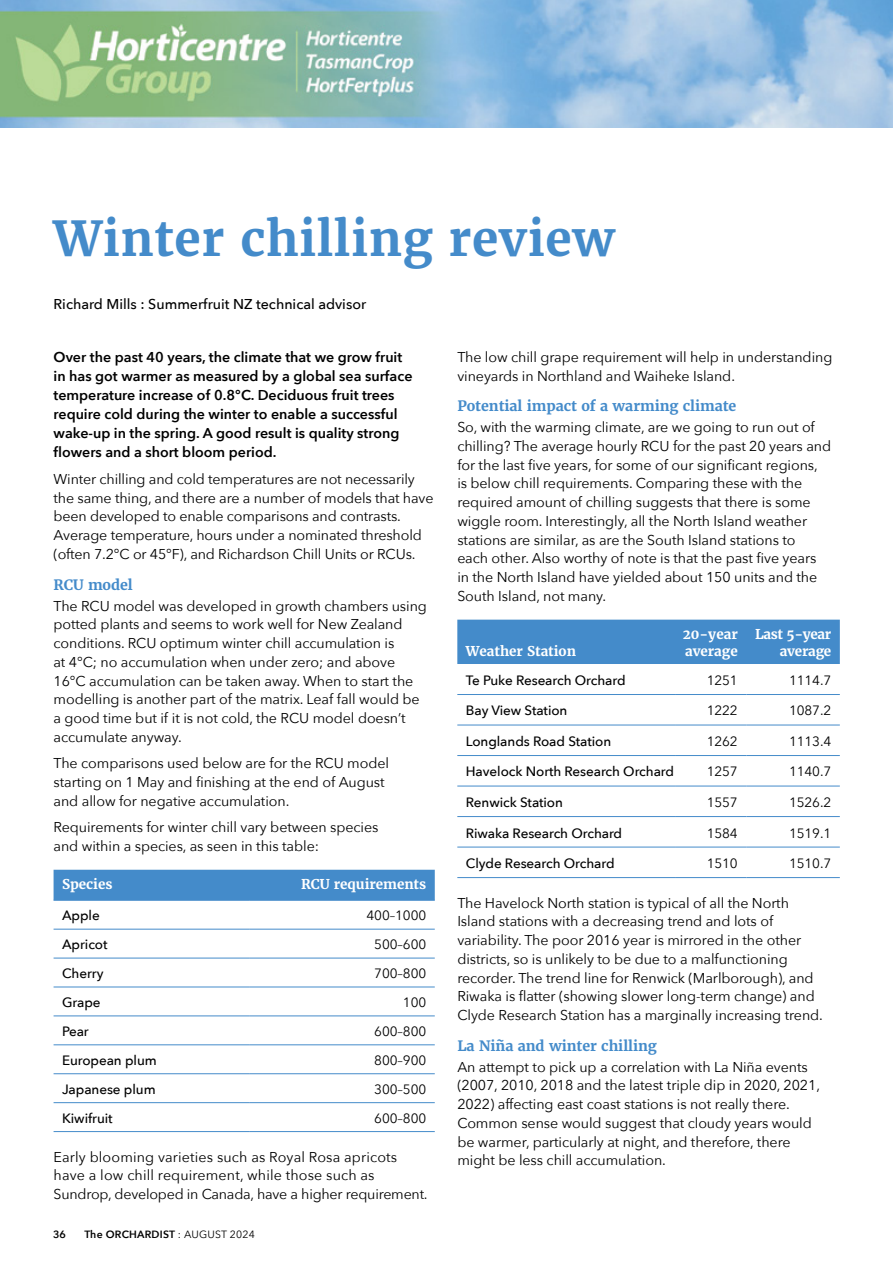
<style>
.page{position:relative;width:893px;height:1263px;background:#fff}
.page>*{position:absolute;margin:0;border:0;box-sizing:border-box;transform-origin:0 0}
.Article_heading___Left{font:700 48px "Merriweather";letter-spacing:.01em;color:#448bca}
.Body_Text_9_5pt{font:14.25px/18.8px "Avenir Next";letter-spacing:-.005em;color:#000}
.Article_Intro{font:600 14.25px/19px "Avenir Next";color:#000}
.SH1___9_5pt{font:700 14.25px "Merriweather";letter-spacing:-.005em;color:#448bca}
.Author_9_5pt{font:500 14.25px "Avenir Next";color:#000}
.Body_Text_9_5pt-2{font:500 13.5px "Avenir Next";letter-spacing:-.005em;color:#000}
.Body_Text_9_5pt-3{font:13.5px "Avenir Next";letter-spacing:-.005em;color:#000}
.Body_Text_9_5pt-4{font:700 13.5px/16.2px "Merriweather";letter-spacing:-.005em;color:#fff}
.Body_Text_9_5pt-5{font:700 13.5px/16.2px "Merriweather";letter-spacing:-.025em;color:#fff;text-align:right}
.t1{font:600 10.5px "Avenir Next";letter-spacing:.02em;color:#000}
.s1{font-weight:400}
</style>
<div class="page">
<div style="left:54px;top:870px;width:381px;height:30px;background:#448bca"></div>
<hr style="left:54px;top:900px;width:195px;height:1px;background:#448bca">
<hr style="left:249px;top:900px;width:186px;height:1px;background:#448bca">
<hr style="left:54px;top:929px;width:195px;height:1px;background:#448bca">
<hr style="left:249px;top:929px;width:186px;height:1px;background:#448bca">
<hr style="left:54px;top:958px;width:195px;height:1px;background:#448bca">
<hr style="left:249px;top:958px;width:186px;height:1px;background:#448bca">
<hr style="left:54px;top:987px;width:195px;height:1px;background:#448bca">
<hr style="left:249px;top:987px;width:186px;height:1px;background:#448bca">
<hr style="left:54px;top:1016px;width:195px;height:1px;background:#448bca">
<hr style="left:249px;top:1016px;width:186px;height:1px;background:#448bca">
<hr style="left:54px;top:1044px;width:195px;height:1px;background:#448bca">
<hr style="left:249px;top:1044px;width:186px;height:1px;background:#448bca">
<hr style="left:54px;top:1073px;width:195px;height:1px;background:#448bca">
<hr style="left:249px;top:1073px;width:186px;height:1px;background:#448bca">
<hr style="left:54px;top:1102px;width:195px;height:1px;background:#448bca">
<hr style="left:249px;top:1102px;width:186px;height:1px;background:#448bca">
<hr style="left:54px;top:1131px;width:195px;height:1px;background:#448bca">
<hr style="left:249px;top:1131px;width:186px;height:1px;background:#448bca">
<div style="left:457px;top:620px;width:383px;height:44px;background:#448bca"></div>
<hr style="left:457px;top:694px;width:218px;height:1px;background:#448bca">
<hr style="left:675px;top:694px;width:71px;height:1px;background:#448bca">
<hr style="left:746px;top:694px;width:94px;height:1px;background:#448bca">
<hr style="left:457px;top:725px;width:218px;height:1px;background:#448bca">
<hr style="left:675px;top:725px;width:71px;height:1px;background:#448bca">
<hr style="left:746px;top:725px;width:94px;height:1px;background:#448bca">
<hr style="left:457px;top:755px;width:218px;height:1px;background:#448bca">
<hr style="left:675px;top:755px;width:71px;height:1px;background:#448bca">
<hr style="left:746px;top:755px;width:94px;height:1px;background:#448bca">
<hr style="left:457px;top:786px;width:218px;height:1px;background:#448bca">
<hr style="left:675px;top:786px;width:71px;height:1px;background:#448bca">
<hr style="left:746px;top:786px;width:94px;height:1px;background:#448bca">
<hr style="left:457px;top:816px;width:218px;height:1px;background:#448bca">
<hr style="left:675px;top:816px;width:71px;height:1px;background:#448bca">
<hr style="left:746px;top:816px;width:94px;height:1px;background:#448bca">
<hr style="left:457px;top:847px;width:218px;height:1px;background:#448bca">
<hr style="left:675px;top:847px;width:71px;height:1px;background:#448bca">
<hr style="left:746px;top:847px;width:94px;height:1px;background:#448bca">
<hr style="left:457px;top:877px;width:218px;height:1px;background:#448bca">
<hr style="left:675px;top:877px;width:71px;height:1px;background:#448bca">
<hr style="left:746px;top:877px;width:94px;height:1px;background:#448bca">
<img style="left:0;top:0;width:893px;height:128px">
<p class="Article_heading___Left" style="left:54px;top:208px;width:563px">Winter chilling review</p>
<p class="Author_9_5pt" style="left:54px;top:292px;width:314px">Richard Mills : Summerfruit NZ technical advisor</p>
<p class="Article_Intro" style="left:54px;top:347px;width:360px">Over the past 40 years, the climate that we grow fruit in has got warmer as measured by a global sea surface temperature increase of 0.8°C. Deciduous fruit trees require cold during the winter to enable a successful wake-up in the spring. A good result is quality strong flowers and a short bloom period.</p>
<p class="Body_Text_9_5pt" style="left:54px;top:469px;width:381px">Winter chilling and cold temperatures are not necessarily the same thing, and there are a number of models that have been developed to enable comparisons and contrasts.<br>Average temperature, hours under a nominated threshold (often 7.2°C or 45°F), and Richardson Chill Units or RCUs.</p>
<p class="SH1___9_5pt" style="left:54px;top:575px;width:81px">RCU model</p>
<p class="Body_Text_9_5pt" style="left:54px;top:596px;width:375px">The RCU model was developed in growth chambers using potted plants and seems to work well for New Zealand conditions. RCU optimum winter chill accumulation is<br>at 4°C; no accumulation when under zero; and above 16°C accumulation can be taken away. When to start the modelling is another part of the matrix. Leaf fall would be a good time but if it is not cold, the RCU model doesn’t accumulate anyway.</p>
<p class="Body_Text_9_5pt" style="left:54px;top:753px;width:337px">The comparisons used below are for the RCU model starting on 1 May and finishing at the end of August and allow for negative accumulation.</p>
<p class="Body_Text_9_5pt" style="left:54px;top:817px;width:326px">Requirements for winter chill vary between species and within a species, as seen in this table:</p>
<p class="Body_Text_9_5pt-4" style="left:62px;top:876px;width:52px">Species</p>
<p class="Body_Text_9_5pt-4" style="left:301px;top:876px;width:127px">RCU requirements</p>
<p class="Body_Text_9_5pt-2" style="left:62px;top:904px;width:39px">Apple</p>
<p class="Body_Text_9_5pt-3" style="left:367px;top:904px;width:61px">400–1000</p>
<p class="Body_Text_9_5pt-2" style="left:62px;top:933px;width:47px">Apricot</p>
<p class="Body_Text_9_5pt-3" style="left:374px;top:933px;width:53px">500–600</p>
<p class="Body_Text_9_5pt-2" style="left:62px;top:962px;width:43px">Cherry</p>
<p class="Body_Text_9_5pt-3" style="left:374px;top:962px;width:53px">700–800</p>
<p class="Body_Text_9_5pt-2" style="left:62px;top:991px;width:40px">Grape</p>
<p class="Body_Text_9_5pt-3" style="left:403px;top:991px;width:25px">100</p>
<p class="Body_Text_9_5pt-2" style="left:62px;top:1019px;width:28px">Pear</p>
<p class="Body_Text_9_5pt-3" style="left:374px;top:1020px;width:53px">600–800</p>
<p class="Body_Text_9_5pt-2" style="left:62px;top:1048px;width:96px">European plum</p>
<p class="Body_Text_9_5pt-3" style="left:374px;top:1048px;width:53px">800–900</p>
<p class="Body_Text_9_5pt-2" style="left:62px;top:1077px;width:95px">Japanese plum</p>
<p class="Body_Text_9_5pt-3" style="left:374px;top:1077px;width:53px">300–500</p>
<p class="Body_Text_9_5pt-2" style="left:62px;top:1106px;width:52px">Kiwifruit</p>
<p class="Body_Text_9_5pt-3" style="left:374px;top:1106px;width:53px">600–800</p>
<p class="Body_Text_9_5pt" style="left:54px;top:1146px;width:376px">Early blooming varieties such as Royal Rosa apricots have a low chill requirement, while those such as<br>Sundrop, developed in Canada, have a higher requirement.</p>
<p class="t1" style="left:53px;top:1226px;width:14px">36</p>
<p class="t1" style="left:84px;top:1226px;width:172px">The ORCHARDIST <span class="s1">: AUGUST 2024</span></p>
<p class="Body_Text_9_5pt" style="left:457px;top:347px;width:377px">The low chill grape requirement will help in understanding vineyards in Northland and Waiheke Island.</p>
<p class="SH1___9_5pt" style="left:457px;top:397px;width:281px">Potential impact of a warming climate</p>
<p class="Body_Text_9_5pt" style="left:457px;top:417px;width:375px">So, with the warming climate, are we going to run out of chilling? The average hourly RCU for the past 20 years and for the last five years, for some of our significant regions, is below chill requirements. Comparing these with the required amount of chilling suggests that there is some wiggle room. Interestingly, all the North Island weather stations are similar, as are the South Island stations to<br>each other. Also worthy of note is that the past five years in the North Island have yielded about 150 units and the South Island, not many.</p>
<p class="Body_Text_9_5pt-4" style="left:466px;top:642px;width:112px">Weather Station</p>
<p class="Body_Text_9_5pt-4" style="left:683px;top:626px;width:56px">20-year average</p>
<p class="Body_Text_9_5pt-5" style="left:755px;top:626px;width:78px">Last 5-year average</p>
<p class="Body_Text_9_5pt-2" style="left:466px;top:669px;width:161px">Te Puke Research Orchard</p>
<p class="Body_Text_9_5pt-3" style="left:707px;top:669px;width:33px">1251</p>
<p class="Body_Text_9_5pt-3" style="left:789px;top:669px;width:44px">1114.7</p>
<p class="Body_Text_9_5pt-2" style="left:466px;top:699px;width:103px">Bay View Station</p>
<p class="Body_Text_9_5pt-3" style="left:707px;top:699px;width:33px">1222</p>
<p class="Body_Text_9_5pt-3" style="left:789px;top:699px;width:44px">1087.2</p>
<p class="Body_Text_9_5pt-2" style="left:466px;top:730px;width:147px">Longlands Road Station</p>
<p class="Body_Text_9_5pt-3" style="left:707px;top:730px;width:33px">1262</p>
<p class="Body_Text_9_5pt-3" style="left:789px;top:730px;width:44px">1113.4</p>
<p class="Body_Text_9_5pt-2" style="left:466px;top:760px;width:210px">Havelock North Research Orchard</p>
<p class="Body_Text_9_5pt-3" style="left:707px;top:760px;width:33px">1257</p>
<p class="Body_Text_9_5pt-3" style="left:789px;top:760px;width:44px">1140.7</p>
<p class="Body_Text_9_5pt-2" style="left:466px;top:791px;width:99px">Renwick Station</p>
<p class="Body_Text_9_5pt-3" style="left:707px;top:791px;width:33px">1557</p>
<p class="Body_Text_9_5pt-3" style="left:789px;top:791px;width:44px">1526.2</p>
<p class="Body_Text_9_5pt-2" style="left:466px;top:821px;width:158px">Riwaka Research Orchard</p>
<p class="Body_Text_9_5pt-3" style="left:707px;top:821px;width:33px">1584</p>
<p class="Body_Text_9_5pt-3" style="left:789px;top:821px;width:44px">1519.1</p>
<p class="Body_Text_9_5pt-2" style="left:466px;top:852px;width:150px">Clyde Research Orchard</p>
<p class="Body_Text_9_5pt-3" style="left:707px;top:852px;width:33px">1510</p>
<p class="Body_Text_9_5pt-3" style="left:789px;top:852px;width:44px">1510.7</p>
<p class="Body_Text_9_5pt" style="left:457px;top:892px;width:367px">The Havelock North station is typical of all the North Island stations with a decreasing trend and lots of variability. The poor 2016 year is mirrored in the other districts, so is unlikely to be due to a malfunctioning recorder. The trend line for Renwick (Marlborough), and Riwaka is flatter (showing slower long-term change) and Clyde Research Station has a marginally increasing trend.</p>
<p class="SH1___9_5pt" style="left:457px;top:1036px;width:201px">La Niña and winter chilling</p>
<p class="Body_Text_9_5pt" style="left:457px;top:1057px;width:364px">An attempt to pick up a correlation with La Niña events (2007, 2010, 2018 and the latest triple dip in 2020, 2021, 2022) affecting east coast stations is not really there.<br>Common sense would suggest that cloudy years would be warmer, particularly at night, and therefore, there might be less chill accumulation.</p>
</div>
